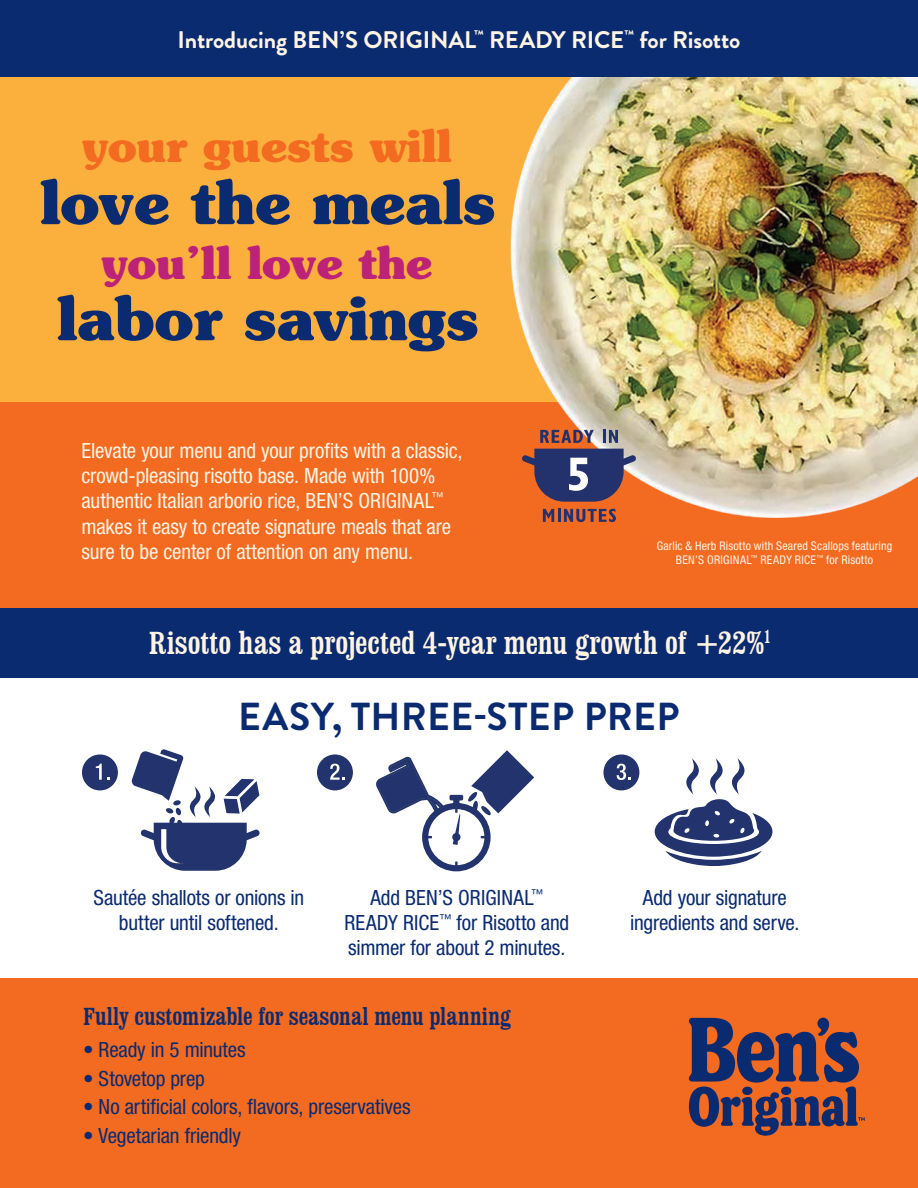
<style>
.page{position:relative;width:918px;height:1188px;background:#fff}
.page>*{position:absolute;margin:0;border:0;box-sizing:border-box;transform-origin:0 0}
.t1{font:700 60px "Souvenir";color:#0b2b71}
.t2{font:700 44.25px "Souvenir";color:#bc2277}
.t3{font:700 44.1px "Souvenir";color:#f36a21}
.t4{font:700 39px "Brandon Grotesque";letter-spacing:.01em;color:#0b2b71}
.t5{font:condensed 33px "Clarendon BT";color:#fef4e3}
.t6{font:condensed 25.5px "Clarendon BT";color:#0b2b71}
.t7{font:700 24px "Brandon Grotesque";letter-spacing:-.005em;color:#fef4e3}
.t8{font:condensed 21px/25.2px "Helvetica Neue LT Std";letter-spacing:-.005em;color:#0b2b71;text-align:center}
.t9{font:condensed 21px/25.2px "Helvetica Neue LT Std";letter-spacing:-.005em;color:#fef4e3}
.t10{font:condensed 12px/14.4px "Helvetica Neue LT Std";letter-spacing:.015em;color:#fef4e3;text-align:center}
</style>
<div class="page">
<div style="left:0;top:76px;width:918px;height:326px;background:#fbb03e"></div>
<div style="left:0;top:402px;width:918px;height:147px;background:#f36a21"></div>
<div style="left:0;top:455px;width:918px;height:158px;background:#f36a21"></div>
<div style="left:0;top:978px;width:918px;height:210px;background:#f36a21"></div>
<svg style="left:688px;top:1018px;width:177px;height:118px"></svg>
<img style="left:492px;top:76px;width:426px;height:446px">
<div style="left:0;top:0;width:918px;height:76px;background:#0b2b71"></div>
<svg style="left:655px;top:758px;width:117px;height:108px"></svg>
<svg style="left:603px;top:754px;width:36px;height:36px"></svg>
<svg style="left:317px;top:754px;width:36px;height:36px"></svg>
<svg style="left:376px;top:750px;width:158px;height:121px"></svg>
<svg style="left:131px;top:749px;width:129px;height:122px"></svg>
<svg style="left:82px;top:754px;width:36px;height:36px"></svg>
<div style="left:0;top:608px;width:918px;height:69px;background:#0b2b71"></div>
<svg style="left:522px;top:449px;width:114px;height:53px"></svg>
<svg style="left:540px;top:430px;width:54px;height:13px"></svg>
<svg style="left:603px;top:430px;width:15px;height:13px"></svg>
<svg style="left:543px;top:509px;width:73px;height:13px"></svg>
<p class="t7" style="left:178px;top:23px;width:564px">Introducing BEN’S ORIGINAL<sup>™</sup> READY RICE<sup>™</sup> for Risotto</p>
<p class="t3" style="left:83px;top:118px;width:370px">your guests will</p>
<p class="t1" style="left:40px;top:164px;width:457px">love the meals</p>
<p class="t2" style="left:102px;top:234px;width:332px">you’ll love the</p>
<p class="t1" style="left:57px;top:280px;width:424px">labor savings</p>
<p class="t9" style="left:82px;top:438px;width:382px">Elevate your menu and your profits with a classic, crowd-pleasing risotto base. Made with 100% authentic Italian arborio rice, BEN’S ORIGINAL<sup>™ </sup>makes it easy to create signature meals that are sure to be center of attention on any menu.</p>
<p class="t10" style="left:657px;top:538px;width:237px">Garlic &amp; Herb Risotto with Seared Scallops featuring<br>BEN’S ORIGINAL<sup>™</sup> READY RICE<sup>™</sup> for Risotto</p>
<p class="t5" style="left:149px;top:622px;width:624px">Risotto has a projected 4-year menu growth of +22%<sup>1</sup></p>
<p class="t4" style="left:238px;top:689px;width:443px">EASY, THREE-STEP PREP</p>
<p class="t8" style="left:93px;top:885px;width:212px">Sautée shallots or onions in butter until softened.</p>
<p class="t8" style="left:344px;top:885px;width:226px">Add BEN’S ORIGINAL<sup>™<br></sup>READY RICE<sup>™</sup> for Risotto and simmer for about 2 minutes.</p>
<p class="t8" style="left:630px;top:885px;width:171px">Add your signature ingredients and serve.</p>
<p class="t6" style="left:83px;top:1001px;width:429px">Fully customizable for seasonal menu planning</p>
<p class="t8" style="left:83px;top:1037px;width:164px">• Ready in 5 minutes</p>
<p class="t8" style="left:83px;top:1066px;width:123px">• Stovetop prep</p>
<p class="t8" style="left:83px;top:1094px;width:329px">• No artificial colors, flavors, preservatives</p>
<p class="t8" style="left:83px;top:1122px;width:159px">• Vegetarian friendly</p>
</div>
